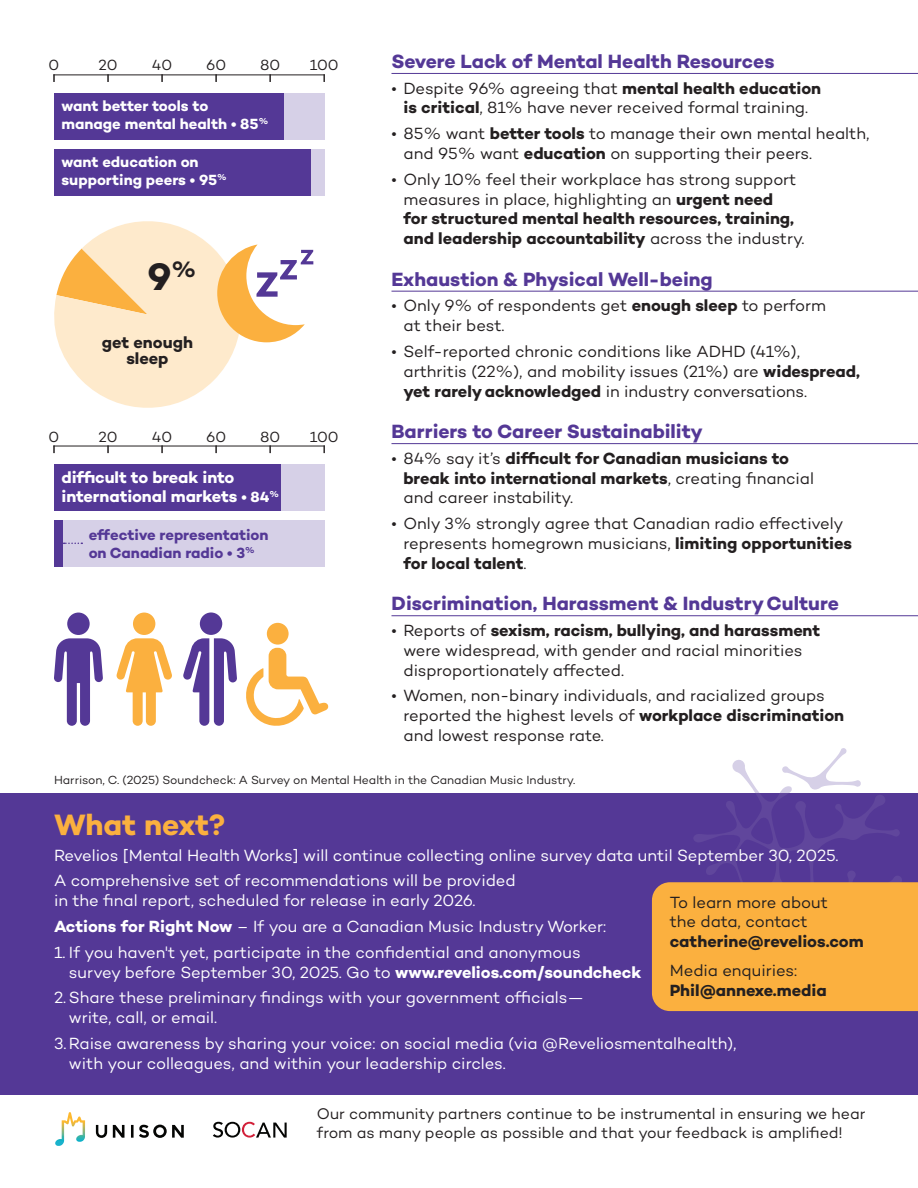
<style>
.page{position:relative;width:918px;height:1188px;background:#fff}
.page>*{position:absolute;margin:0;border:0;box-sizing:border-box;transform-origin:0 0}
.t1{font:700 39px "Campton";color:#231f20}
.t2{font:700 30px "Campton";letter-spacing:-.005em;color:#fbb03f}
.t3{font:700 19.5px "Campton";color:#543896}
.t4{font:16.5px/19.8px "Campton";letter-spacing:-.005em;color:#231f20}
.t5{font:16.5px/19.8px "Campton";letter-spacing:-.005em;color:#fff}
.t6{font:700 16.5px/19.8px "Campton";color:#231f20}
.t7{font:700 16.5px/19.8px "Campton";letter-spacing:-.005em;color:#fff}
.t8{font:15.75px/18.9px "Campton";color:#231f20}
.t9{font:700 15px/18px "Campton";color:#fff}
.t10{font:700 15px/18px "Campton";letter-spacing:-.005em;color:#543896}
.t11{font:15px "Campton";color:#231f20}
.t12{font:12px "Campton";color:#231f20}
.s1{font-size:15px}
.s2{font-weight:700}
.s3{font-weight:400}
</style>
<div class="page">
<div style="left:0;top:793px;width:918px;height:302px;background:#543896"></div>
<div style="left:54px;top:93px;width:270px;height:47px;background:#d6d0e7"></div>
<div style="left:54px;top:149px;width:270px;height:46px;background:#d6d0e7"></div>
<hr style="left:54px;top:75px;width:270px;height:1px;background:#231f20">
<div style="left:54px;top:149px;width:257px;height:46px;background:#543896"></div>
<div style="left:54px;top:93px;width:230px;height:47px;background:#543896"></div>
<div style="left:54px;top:465px;width:270px;height:46px;background:#d6d0e7"></div>
<div style="left:54px;top:520px;width:270px;height:47px;background:#d6d0e7"></div>
<div style="left:54px;top:520px;width:8px;height:47px;background:#543896"></div>
<div style="left:54px;top:465px;width:227px;height:46px;background:#543896"></div>
<hr style="left:54px;top:446px;width:270px;height:1px;background:#231f20">
<svg style="left:64px;top:543px;width:18px;height:1px"></svg>
<div style="left:267px;top:623px;width:22px;height:22px;background:#fbb03f;border-radius:50%"></div>
<svg style="left:246px;top:648px;width:83px;height:78px"></svg>
<div style="left:133px;top:613px;width:22px;height:22px;background:#fbb03f;border-radius:50%"></div>
<svg style="left:116px;top:638px;width:56px;height:88px"></svg>
<div style="left:67px;top:613px;width:23px;height:22px;background:#543896;border-radius:50%"></div>
<svg style="left:54px;top:638px;width:49px;height:88px"></svg>
<div style="left:200px;top:612px;width:22px;height:23px;background:#543896;border-radius:50%"></div>
<svg style="left:183px;top:638px;width:54px;height:88px"></svg>
<hr style="left:392px;top:73px;width:526px;height:1px;background:#543896">
<hr style="left:392px;top:291px;width:526px;height:1px;background:#543896">
<hr style="left:392px;top:443px;width:526px;height:1px;background:#543896">
<hr style="left:392px;top:615px;width:526px;height:1px;background:#543896">
<svg style="left:652px;top:748px;width:266px;height:263px"></svg>
<svg style="left:213px;top:1122px;width:74px;height:16px"></svg>
<svg style="left:96px;top:1125px;width:11px;height:13px"></svg>
<svg style="left:113px;top:1125px;width:11px;height:13px"></svg>
<svg style="left:131px;top:1125px;width:53px;height:13px"></svg>
<svg style="left:55px;top:1112px;width:30px;height:34px"></svg>
<svg style="left:54px;top:221px;width:259px;height:187px"></svg>
<p class="t11" style="left:49px;top:56px;width:12px">0</p>
<p class="t11" style="left:99px;top:56px;width:20px">20</p>
<p class="t11" style="left:152px;top:56px;width:22px">40</p>
<p class="t11" style="left:206px;top:56px;width:22px">60</p>
<p class="t11" style="left:260px;top:56px;width:22px">80</p>
<p class="t11" style="left:310px;top:56px;width:30px">100</p>
<p class="t9" style="left:62px;top:97px;width:208px">want better tools to manage mental health • 85<sup>%</sup></p>
<p class="t9" style="left:62px;top:153px;width:167px">want education on supporting peers • 95<sup>%</sup></p>
<h1 class="t1" style="left:147px;top:252px;width:50px">9<sup>%</sup></h1>
<p class="t6" style="left:102px;top:334px;width:93px;line-height:16.5px;text-align:center">get enough sleep</p>
<p class="t11" style="left:49px;top:427px;width:12px">0</p>
<p class="t11" style="left:99px;top:427px;width:20px">20</p>
<p class="t11" style="left:152px;top:427px;width:22px">40</p>
<p class="t11" style="left:206px;top:427px;width:22px">60</p>
<p class="t11" style="left:260px;top:427px;width:22px">80</p>
<p class="t11" style="left:310px;top:427px;width:30px">100</p>
<p class="t7" style="left:62px;top:467px;width:219px">difficult to break into international markets <span class="s1">• 84</span><sup>%</sup></p>
<p class="t10" style="left:89px;top:525px;width:181px">effective representation on Canadian radio • 3<sup>%</sup></p>
<p class="t3" style="left:392px;top:49px;width:385px">Severe Lack of Mental Health Resources</p>
<p class="t4" style="left:392px;top:78px;width:431px;text-align:center">• Despite 96% agreeing that <span class="s2">mental health education is critical</span>, 81% have never received formal training.</p>
<p class="t4" style="left:403px;top:123px;width:467px;text-indent:-12px">• 85% want <span class="s2">better tools</span> to manage their own mental health, and 95% want <span class="s2">education</span> on supporting their peers.</p>
<p class="t4" style="left:403px;top:169px;width:403px;text-indent:-12px">• Only 10% feel their workplace has strong support measures in place, highlighting an <span class="s2">urgent need<br>for structured mental health resources, training, and leadership accountability</span> across the industry.</p>
<p class="t3" style="left:392px;top:267px;width:323px">Exhaustion &amp; Physical Well-being</p>
<p class="t4" style="left:403px;top:296px;width:424px;text-indent:-12px">• Only 9% of respondents get <span class="s2">enough sleep</span> to perform at their best.</p>
<p class="t4" style="left:403px;top:341px;width:458px;text-indent:-12px">• Self-reported chronic conditions like ADHD (41%), arthritis (22%), and mobility issues (21%) are <span class="s2">widespread, yet rarely acknowledged</span> in industry conversations.</p>
<p class="t3" style="left:392px;top:419px;width:313px">Barriers to Career Sustainability</p>
<p class="t6" style="left:403px;top:448px;width:412px;text-indent:-12px"><span class="s3">• 84% say it’s</span> difficult for Canadian musicians to break into international markets<span class="s3">, creating financial and career instability.</span></p>
<p class="t4" style="left:403px;top:513px;width:450px;text-indent:-12px">• Only 3% strongly agree that Canadian radio effectively represents homegrown musicians, <span class="s2">limiting opportunities for local talent</span>.</p>
<p class="t3" style="left:392px;top:591px;width:449px">Discrimination, Harassment &amp; Industry Culture</p>
<p class="t4" style="left:403px;top:620px;width:418px;text-indent:-12px">• Reports of <span class="s2">sexism, racism, bullying, and harassment </span>were widespread, with gender and racial minorities disproportionately affected.</p>
<p class="t4" style="left:403px;top:686px;width:442px;text-indent:-12px">• Women, non-binary individuals, and racialized groups reported the highest levels of <span class="s2">workplace discrimination </span>and lowest response rate.</p>
<p class="t12" style="left:54px;top:772px;width:523px">Harrison, C. (2025) Soundcheck: A Survey on Mental Health in the Canadian Music Industry.</p>
<h2 class="t2" style="left:54px;top:805px;width:173px">What next?</h2>
<p class="t5" style="left:54px;top:842px;width:786px;line-height:25.8px">Revelios [Mental Health Works] will continue collecting online survey data until September 30, 2025.<br>A comprehensive set of recommendations will be provided</p>
<p class="t5" style="left:54px;top:887px;width:554px;line-height:25.8px">in the final report, scheduled for release in early 2026.<br><span class="s2">Actions for Right Now</span> – If you are a Canadian Music Industry Worker:</p>
<p class="t5" style="left:69px;top:942px;width:574px;text-indent:-15px">1. If you haven't yet, participate in the confidential and anonymous<br>survey before September 30, 2025. Go to <span class="s2">www.revelios.com/soundcheck</span></p>
<p class="t5" style="left:69px;top:988px;width:517px;text-indent:-15px">2. Share these preliminary findings with your government officials— write, call, or email.</p>
<p class="t5" style="left:69px;top:1033px;width:669px;text-indent:-15px">3.Raise awareness by sharing your voice: on social media (via @Reveliosmentalhealth), with your colleagues, and within your leadership circles.</p>
<p class="t4" style="left:670px;top:892px;width:160px">To learn more about the data, contact</p>
<p class="t6" style="left:670px;top:931px;width:195px">catherine@revelios.com</p>
<p class="t4" style="left:670px;top:960px;width:129px">Media enquiries:</p>
<p class="t6" style="left:670px;top:980px;width:159px">Phil@annexe.media</p>
<p class="t8" style="left:317px;top:1104px;width:550px">Our community partners continue to be instrumental in ensuring we hear from as many people as possible and that your feedback is amplified!</p>
</div>
